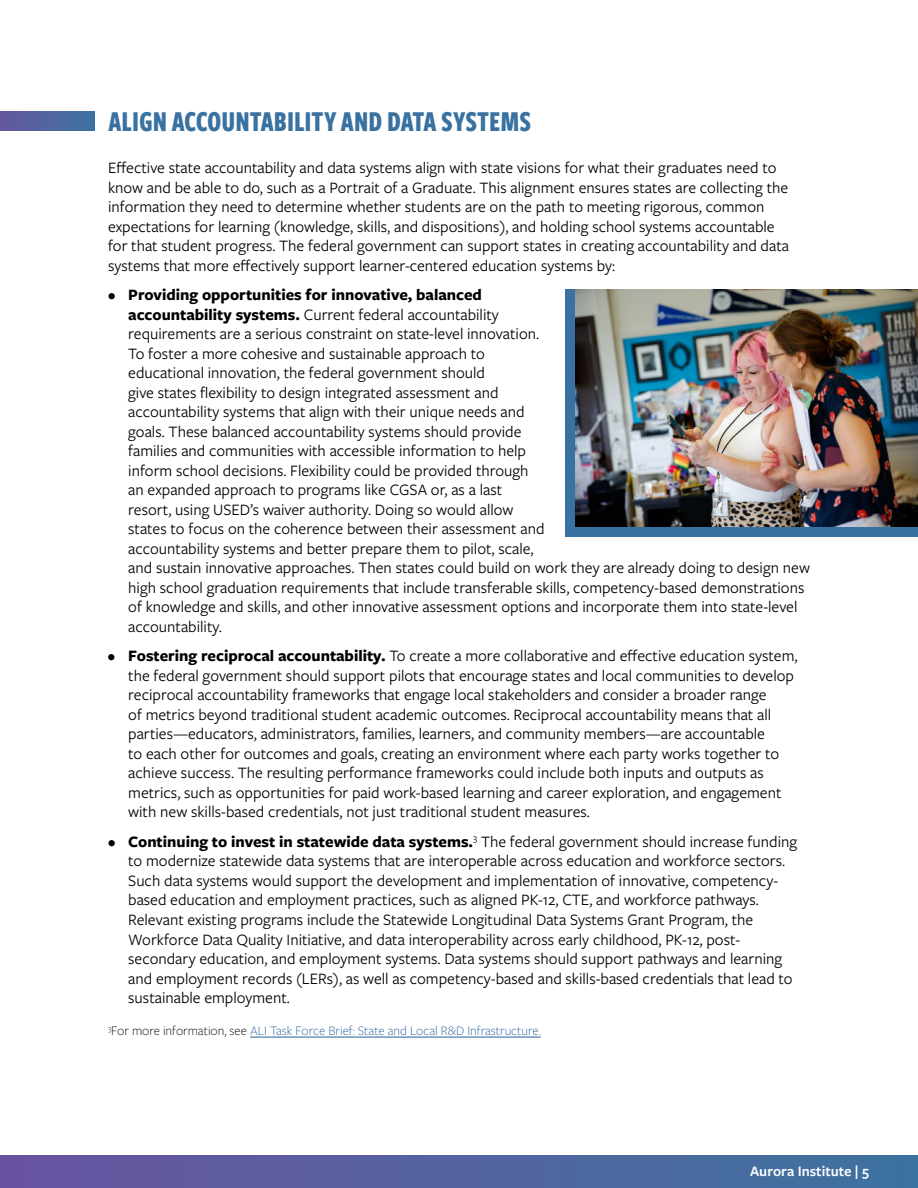
<style>
.page{position:relative;width:918px;height:1188px;background:#fff}
.page>*{position:absolute;margin:0;border:0;box-sizing:border-box;transform-origin:0 0}
.t1{font:700 30px "Freight Sans Cmp Pro";color:#3972a0}
.t2{font:16.5px/19.5px "Freight Sans Pro";color:#000}
.t3{font:600 15px "Freight Sans Pro";color:#fff}
.t4{font:300 13.5px "Freight Sans Pro";color:#215e9e}
.s1{font-weight:700}
.s2{color:#000}
</style>
<div class="page">
<div style="left:0;top:1156px;width:918px;height:32px;background:linear-gradient(to right,#6a53a0,#3d73a0)"></div>
<div style="left:0;top:112px;width:95px;height:19px;background:linear-gradient(to right,#6657a0,#3c73a0)"></div>
<hr style="left:250px;top:1037px;width:291px;height:1px;background:#215e9e">
<div style="left:565px;top:289px;width:353px;height:248px;background:#3972a0"></div>
<img style="left:575px;top:289px;width:343px;height:238px">
<h1 class="t1" style="left:108px;top:108px;width:425px">ALIGN ACCOUNTABILITY AND DATA SYSTEMS</h1>
<p class="t2" style="left:108px;top:159px;width:683px">Effective state accountability and data systems align with state visions for what their graduates need to know and be able to do, such as a Portrait of a Graduate. This alignment ensures states are collecting the information they need to determine whether students are on the path to meeting rigorous, common expectations for learning (knowledge, skills, and dispositions), and holding school systems accountable for that student progress. The federal government can support states in creating accountability and data systems that more effectively support learner-centered education systems by:</p>
<p class="t2" style="left:128px;top:287px;width:683px;text-indent:-20px"><span class="s1">• Providing opportunities for innovative, balanced<br>accountability systems.</span> Current federal accountability<br>requirements are a serious constraint on state-level innovation.<br>To foster a more cohesive and sustainable approach to<br>educational innovation, the federal government should<br>give states flexibility to design integrated assessment and<br>accountability systems that align with their unique needs and<br>goals. These balanced accountability systems should provide<br>families and communities with accessible information to help<br>inform school decisions. Flexibility could be provided through<br>an expanded approach to programs like CGSA or, as a last<br>resort, using USED’s waiver authority. Doing so would allow<br>states to focus on the coherence between their assessment and<br>accountability systems and better prepare them to pilot, scale,<br>and sustain innovative approaches. Then states could build on work they are already doing to design new high school graduation requirements that include transferable skills, competency-based demonstrations of knowledge and skills, and other innovative assessment options and incorporate them into state-level accountability.</p>
<p class="t2" style="left:128px;top:648px;width:671px;text-indent:-20px"><span class="s1">• Fostering reciprocal accountability.</span> To create a more collaborative and effective education system, the federal government should support pilots that encourage states and local communities to develop reciprocal accountability frameworks that engage local stakeholders and consider a broader range<br>of metrics beyond traditional student academic outcomes. Reciprocal accountability means that all parties—educators, administrators, families, learners, and community members—are accountable<br>to each other for outcomes and goals, creating an environment where each party works together to achieve success. The resulting performance frameworks could include both inputs and outputs as metrics, such as opportunities for paid work-based learning and career exploration, and engagement with new skills-based credentials, not just traditional student measures.</p>
<p class="t2" style="left:128px;top:833px;width:670px;text-indent:-20px"><span class="s1">• Continuing to invest in statewide data systems.</span><sup>3</sup> The federal government should increase funding to modernize statewide data systems that are interoperable across education and workforce sectors.<br>Such data systems would support the development and implementation of innovative, competency&shy;based education and employment practices, such as aligned PK-12, CTE, and workforce pathways.<br>Relevant existing programs include the Statewide Longitudinal Data Systems Grant Program, the Workforce Data Quality Initiative, and data interoperability across early childhood, PK-12, post&shy;secondary education, and employment systems. Data systems should support pathways and learning and employment records (LERs), as well as competency-based and skills-based credentials that lead to sustainable employment.</p>
<p class="t4" style="left:108px;top:1026px;width:434px"><sup>3</sup><span class="s2">For more information, see</span> ALI Task Force Brief: State and Local R&amp;D Infrastructure.</p>
<p class="t3" style="left:750px;top:1166px;width:120px">Aurora Institute | 5</p>
</div>
